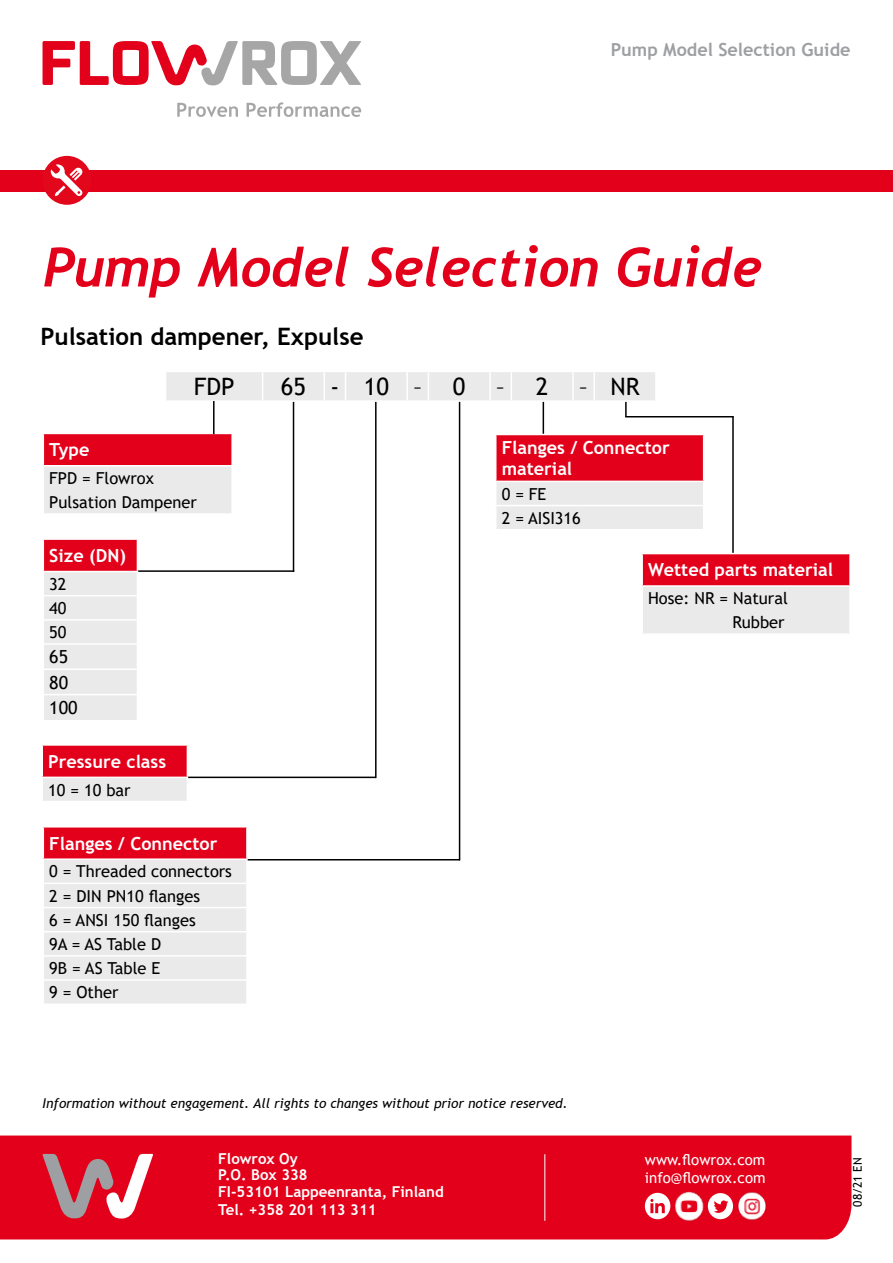
<style>
.page{position:relative;width:893px;height:1263px;background:#fff}
.page>*{position:absolute;margin:0;border:0;box-sizing:border-box;transform-origin:0 0}
.t1{font:italic 700 54px "Trebuchet";color:#e3001a}
.t2{font:700 24px "Trebuchet MS";color:#000}
.t3{font:24px "Trebuchet MS";color:#000}
.t4{font:700 18px/21.6px "Trebuchet MS";color:#fff}
.t5{font:700 18px "Trebuchet MS";color:#9d9fa2}
.t6{font:18px/25.5px "Trebuchet MS";color:#000}
.t7{font:16.5px/24.2px "Trebuchet MS";color:#000}
.t8{font:700 15px/16.5px "Trebuchet MS";color:#fff}
.t9{font:15px/18px "Trebuchet MS";color:#fff}
.t10{font:italic 13.5px "Trebuchet MS";color:#000}
.t11{font:12px "Trebuchet MS";color:#000}
</style>
<div class="page">
<div style="left:0;top:170px;width:893px;height:21px;background:#e3001a"></div>
<div style="left:43px;top:156px;width:48px;height:49px;background:#e2071b;border-radius:50%"></div>
<svg style="left:51px;top:164px;width:31px;height:32px"></svg>
<hr style="left:293px;top:395px;width:1px;height:177px;background:#000">
<hr style="left:136px;top:570px;width:158px;height:2px;background:#000">
<hr style="left:375px;top:395px;width:2px;height:383px;background:#000">
<hr style="left:187px;top:777px;width:189px;height:1px;background:#000">
<hr style="left:459px;top:393px;width:1px;height:467px;background:#000">
<hr style="left:175px;top:859px;width:285px;height:1px;background:#000">
<hr style="left:543px;top:395px;width:1px;height:54px;background:#000">
<hr style="left:625px;top:395px;width:2px;height:21px;background:#000">
<hr style="left:625px;top:416px;width:109px;height:1px;background:#000">
<hr style="left:732px;top:417px;width:2px;height:172px;background:#000">
<div style="left:0;top:1135px;width:851px;height:104px;background:#e3001a"></div>
<svg style="left:42px;top:1154px;width:112px;height:64px;background:#d45362"></svg>
<hr style="left:544px;top:1154px;width:1px;height:67px;background:#fff">
<svg style="left:708px;top:1193px;width:21px;height:26px"></svg>
<div style="left:645px;top:1193px;width:25px;height:26px;background:#fff;border-radius:50%"></div>
<svg style="left:650px;top:1199px;width:15px;height:14px"></svg>
<img style="left:675px;top:1191px;width:29px;height:30px">
<img style="left:729px;top:1189px;width:47px;height:33px">
<div style="left:43px;top:433px;width:189px;height:33px;background:#e3001a"></div>
<div style="left:43px;top:466px;width:189px;height:48px;background:#eaeaea"></div>
<hr style="left:43px;top:467px;width:1px;height:46px;background:#fff">
<hr style="left:231px;top:467px;width:2px;height:46px;background:#fff">
<hr style="left:43px;top:513px;width:190px;height:2px;background:#fff">
<hr style="left:43px;top:433px;width:190px;height:1px;background:#fff">
<hr style="left:43px;top:434px;width:1px;height:31px;background:#fff">
<hr style="left:231px;top:434px;width:2px;height:31px;background:#fff">
<hr style="left:43px;top:465px;width:190px;height:2px;background:#fff">
<div style="left:43px;top:539px;width:94px;height:32px;background:#e3001a"></div>
<div style="left:44px;top:572px;width:93px;height:148px;background:#eaeaea"></div>
<hr style="left:43px;top:538px;width:95px;height:2px;background:#fff">
<hr style="left:43px;top:540px;width:1px;height:31px;background:#fff">
<hr style="left:137px;top:540px;width:1px;height:31px;background:#fff">
<hr style="left:43px;top:571px;width:95px;height:1px;background:#fff">
<div style="left:42px;top:745px;width:145px;height:32px;background:#e3001a"></div>
<div style="left:42px;top:777px;width:145px;height:24px;background:#eaeaea"></div>
<hr style="left:41px;top:778px;width:2px;height:23px;background:#fff">
<hr style="left:41px;top:744px;width:147px;height:2px;background:#fff">
<hr style="left:41px;top:746px;width:2px;height:31px;background:#fff">
<hr style="left:41px;top:777px;width:147px;height:1px;background:#fff">
<div style="left:43px;top:827px;width:204px;height:32px;background:#e3001a"></div>
<div style="left:44px;top:860px;width:202px;height:143px;background:#eaeaea"></div>
<hr style="left:43px;top:827px;width:1px;height:31px;background:#fff">
<hr style="left:246px;top:827px;width:2px;height:31px;background:#fff">
<hr style="left:43px;top:858px;width:205px;height:2px;background:#fff">
<div style="left:496px;top:434px;width:208px;height:47px;background:#e3001a"></div>
<div style="left:496px;top:482px;width:207px;height:47px;background:#eaeaea"></div>
<hr style="left:495px;top:434px;width:209px;height:1px;background:#fff">
<hr style="left:703px;top:435px;width:1px;height:46px;background:#fff">
<div style="left:166px;top:372px;width:489px;height:28px;background:#eaeaea"></div>
<hr style="left:572px;top:372px;width:2px;height:28px;background:#fff">
<hr style="left:593px;top:372px;width:2px;height:28px;background:#fff">
<hr style="left:263px;top:400px;width:61px;height:2px;background:#fff">
<hr style="left:345px;top:400px;width:62px;height:2px;background:#fff">
<hr style="left:428px;top:400px;width:62px;height:2px;background:#fff">
<hr style="left:511px;top:400px;width:62px;height:2px;background:#fff">
<hr style="left:594px;top:400px;width:63px;height:2px;background:#fff">
<div style="left:642px;top:554px;width:208px;height:32px;background:#e3001a"></div>
<div style="left:642px;top:586px;width:208px;height:48px;background:#eaeaea"></div>
<hr style="left:641px;top:587px;width:2px;height:46px;background:#fff">
<hr style="left:849px;top:587px;width:2px;height:46px;background:#fff">
<hr style="left:641px;top:633px;width:210px;height:2px;background:#fff">
<hr style="left:641px;top:553px;width:210px;height:1px;background:#fff">
<hr style="left:641px;top:554px;width:2px;height:31px;background:#fff">
<hr style="left:849px;top:554px;width:2px;height:31px;background:#fff">
<hr style="left:641px;top:585px;width:210px;height:2px;background:#fff">
<hr style="left:213px;top:401px;width:2px;height:33px;background:#000">
<svg style="left:43px;top:41px;width:318px;height:44px"></svg>
<svg style="left:177px;top:102px;width:184px;height:15px"></svg>
<p class="t5" style="left:611px;top:38px;width:241px">Pump Model Selection Guide</p>
<h1 class="t1" style="left:43px;top:233px;width:720px">Pump Model Selection Guide</h1>
<h2 class="t2" style="left:40px;top:322px;width:325px">Pulsation dampener, Expulse</h2>
<h2 class="t3" style="left:194px;top:371px;width:42px">FDP</h2>
<h2 class="t3" style="left:281px;top:371px;width:143px">65-10–</h2>
<h2 class="t3" style="left:453px;top:371px;width:14px">0</h2>
<h2 class="t3" style="left:496px;top:371px;width:54px">– 2</h2>
<h2 class="t3" style="left:579px;top:371px;width:62px">– NR</h2>
<p class="t4" style="left:49px;top:439px;width:42px">Type</p>
<p class="t7" style="left:49px;top:466px;width:149px">FPD = Flowrox<br>Pulsation Dampener</p>
<p class="t4" style="left:49px;top:545px;width:78px">Size (DN)</p>
<p class="t7" style="left:49px;top:572px;width:19px;text-align:justify">32<br>40<br>50</p>
<p class="t6" style="left:49px;top:644px;width:30px">65<br>80<br>100</p>
<p class="t4" style="left:48px;top:750px;width:119px">Pressure class</p>
<p class="t7" style="left:48px;top:777px;width:84px">10 = 10 bar</p>
<p class="t4" style="left:49px;top:832px;width:170px">Flanges / Connector</p>
<p class="t7" style="left:49px;top:859px;width:184px">0 = Threaded connectors<br>2 = DIN PN10 flanges<br>6 = ANSI 150 flanges<br>9A = AS Table D<br>9B = AS Table E<br>9 = Other</p>
<p class="t4" style="left:502px;top:437px;width:170px">Flanges / Connector material</p>
<p class="t7" style="left:502px;top:481px;width:81px">0 = FE<br>2 = AISI316</p>
<p class="t4" style="left:648px;top:559px;width:186px">Wetted parts material</p>
<p class="t7" style="left:648px;top:586px;width:141px;text-align:right">Hose: NR = Natural<br>Rubber</p>
<p class="t10" style="left:43px;top:1095px;width:527px">Information without engagement. All rights to changes without prior notice reserved.</p>
<p class="t8" style="left:218px;top:1150px;width:227px">Flowrox Oy<br>P.O. Box 338<br>FI-53101 Lappeenranta, Finland</p>
<p class="t8" style="left:218px;top:1201px;width:160px">Tel. +358 201 113 311</p>
<p class="t9" style="left:645px;top:1151px;width:122px">www.flowrox.com info@flowrox.com</p>
<p class="t11" style="left:850px;top:1207px;width:51px;rotate:-90deg">08/21 EN</p>
</div>
